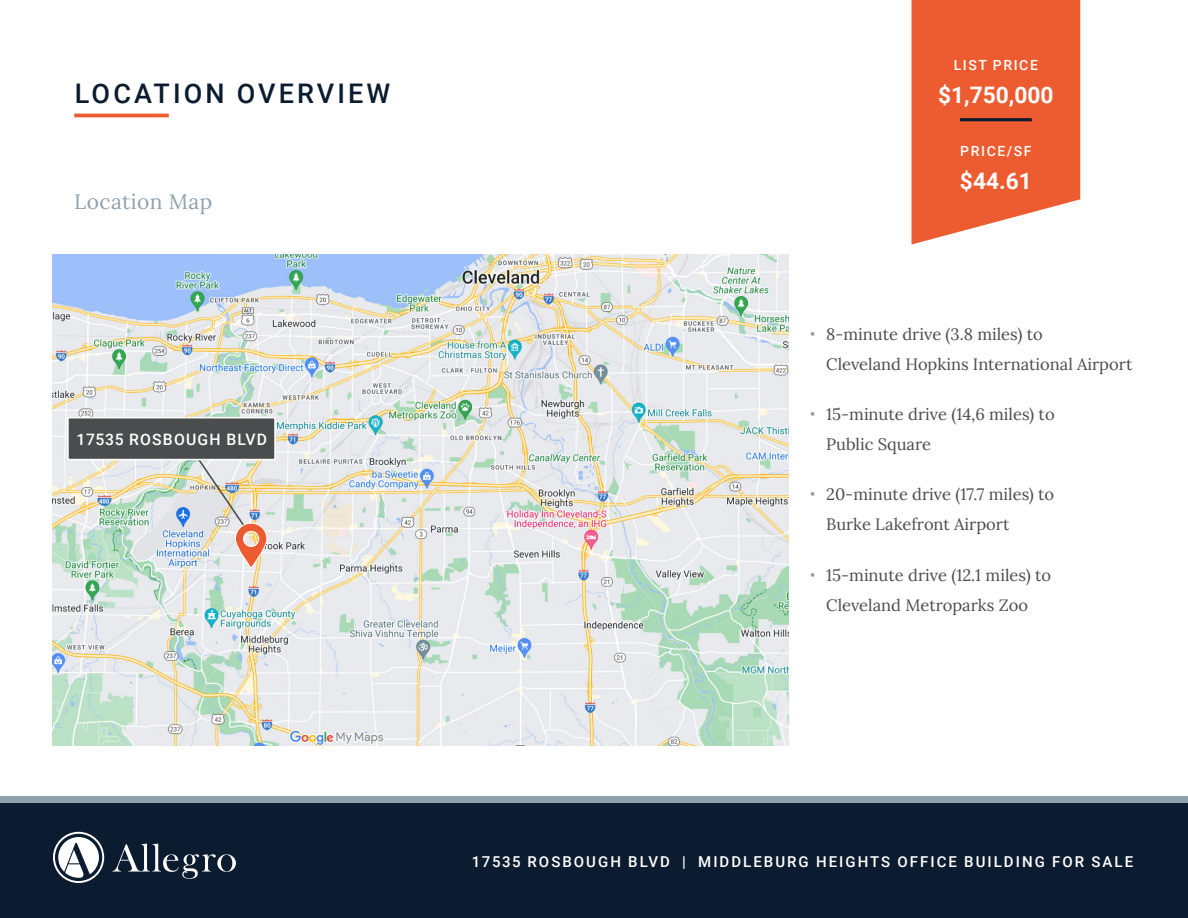
<style>
.page{position:relative;width:1188px;height:918px;background:#fff}
.page>*{position:absolute;margin:0;border:0;box-sizing:border-box;transform-origin:0 0}
.t1{font:500 27px "Roboto";letter-spacing:.115em;color:#0c1c30}
.t2{font:700 22.8px "Roboto";color:#fff}
.t3{font:21px "Lora";letter-spacing:.02em;color:#90a1ae}
.t4{font:16.5px/30px "Lora";color:#4b4c4d}
.t5{font:500 15.75px "Roboto";letter-spacing:.075em;color:#fff}
.t6{font:500 15px "Roboto";letter-spacing:.135em;color:#fff}
.t7{font:500 13.95px "Roboto";letter-spacing:.115em;color:#fff}
.s1{font-family:"Roboto";font-weight:500;color:#90a1ae}
</style>
<div class="page">
<div style="left:0;top:803px;width:1188px;height:115px;background:#0c1c30"></div>
<div style="left:0;top:797px;width:1188px;height:6px;background:#90a1ae"></div>
<svg style="left:112px;top:844px;width:124px;height:35px"></svg>
<svg style="left:53px;top:832px;width:51px;height:51px"></svg>
<svg style="left:912px;top:0;width:168px;height:245px;background:#ee6a43"></svg>
<hr style="left:960px;top:118px;width:72px;height:3px;background:#0c1c30">
<hr style="left:74px;top:114px;width:95px;height:3px;background:#ed5b30">
<img style="left:53px;top:255px;width:736px;height:490px">
<svg style="left:193px;top:460px;width:75px;height:109px;background:#e1d3ca"></svg>
<div style="left:67px;top:417px;width:209px;height:43px;background:#4b4c4d;border:2px solid #fff"></div>
<p class="t1" style="left:75px;top:74px;width:317px">LOCATION OVERVIEW</p>
<p class="t3" style="left:74px;top:186px;width:140px">Location Map</p>
<p class="t5" style="left:76px;top:429px;width:192px">17535 ROSBOUGH BLVD</p>
<p class="t7" style="left:954px;top:55px;width:86px">LIST PRICE</p>
<p class="t2" style="left:938px;top:79px;width:117px">$1,750,000</p>
<p class="t7" style="left:960px;top:141px;width:73px">PRICE/SF</p>
<p class="t2" style="left:960px;top:165px;width:73px">$44.61</p>
<p class="t4" style="left:826px;top:318px;width:308px;text-indent:-16px"><span class="s1">•</span> 8-minute drive (3.8 miles) to<br>Cleveland Hopkins International Airport</p>
<p class="t4" style="left:826px;top:398px;width:230px;text-indent:-16px"><span class="s1">•</span> 15-minute drive (14,6 miles) to<br>Public Square</p>
<p class="t4" style="left:826px;top:478px;width:230px;text-indent:-16px"><span class="s1">•</span> 20-minute drive (17.7 miles) to<br>Burke Lakefront Airport</p>
<p class="t4" style="left:810px;top:559px;width:243px;text-align:center"><span class="s1">•</span> 15-minute drive (12.1 miles) to<br>Cleveland Metroparks Zoo</p>
<p class="t6" style="left:472px;top:852px;width:663px">17535 ROSBOUGH BLVD | MIDDLEBURG HEIGHTS OFFICE BUILDING FOR SALE</p>
</div>
